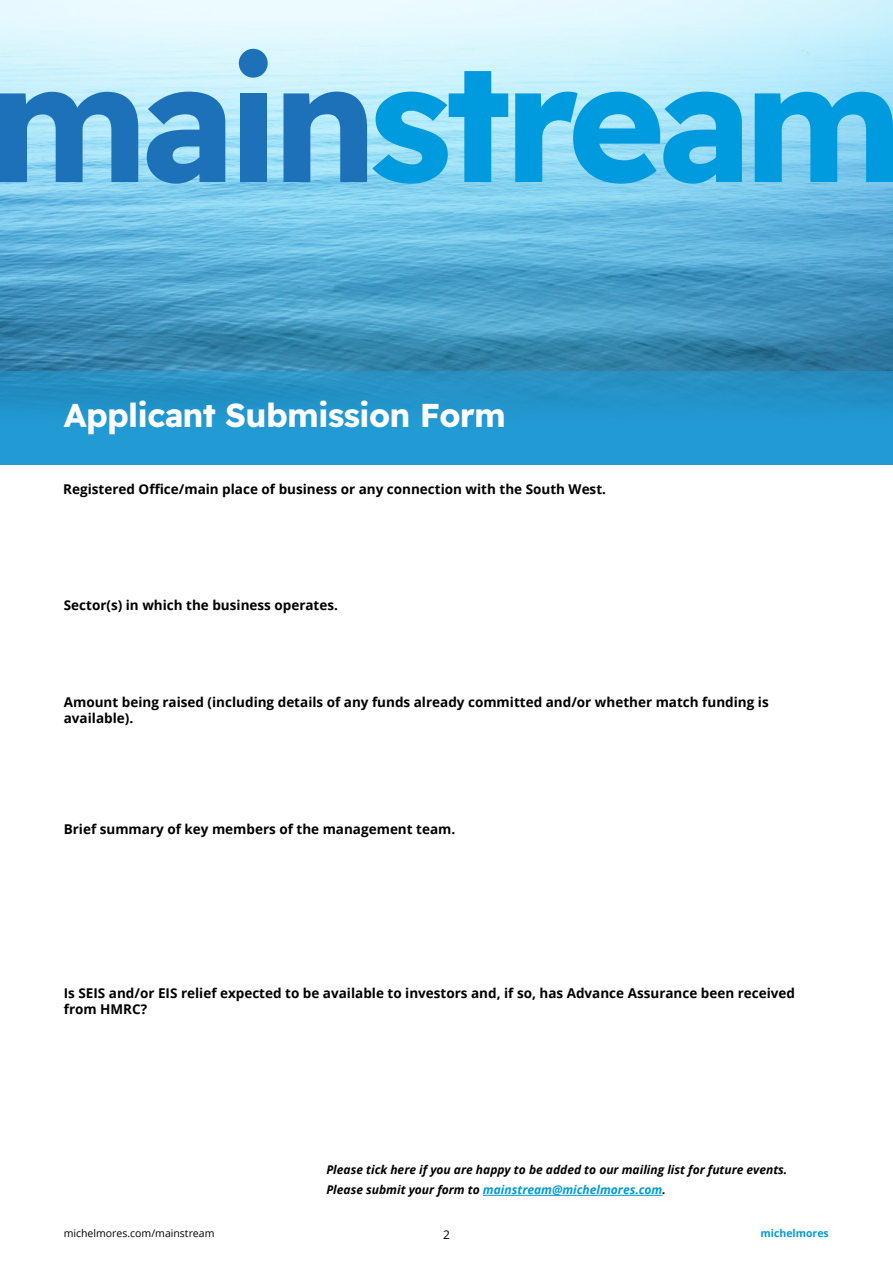
<style>
.page{position:relative;width:893px;height:1263px;background:#fff}
.page>*{position:absolute;margin:0;border:0;box-sizing:border-box;transform-origin:0 0}
.t1{font:33px "Readex Pro";letter-spacing:-.02em;color:#fff}
.t2{font:700 13.5px/16.2px "Open Sans";color:#000}
.t3{font:italic 700 12px "Open Sans";color:#000}
.t4{font:italic 700 12px "Open Sans";color:#009ad7}
.t5{font:12px "Open Sans";color:#000}
.t6{font:10.5px "Open Sans";color:#000}
.t7{font:700 10.5px "Open Sans";color:#009ad7}
.s1{color:#000}
</style>
<div class="page">
<img style="left:0;top:0;width:893px;height:371px">
<div style="left:0;top:371px;width:893px;height:94px;background:linear-gradient(to bottom,#278fc1,#209eda)"></div>
<svg style="left:515px;top:92px;width:227px;height:92px;background:#36b1e6"></svg>
<svg style="left:755px;top:92px;width:138px;height:90px;background:#30ade4"></svg>
<svg style="left:0;top:92px;width:138px;height:90px;background:#4b97cd"></svg>
<svg style="left:147px;top:92px;width:78px;height:92px;background:#4490c9"></svg>
<div style="left:240px;top:93px;width:27px;height:89px;background:#1d71b8"></div>
<svg style="left:284px;top:71px;width:224px;height:113px;background:#5ab6e2"></svg>
<div style="left:239px;top:49px;width:29px;height:29px;background:#1d71b8;border-radius:50%"></div>
<hr style="left:483px;top:1195px;width:179px;height:1px;background:#009ad7">
<h1 class="t1" style="left:64px;top:397px;width:444px">Applicant Submission Form</h1>
<p class="t2" style="left:63px;top:481px;width:544px">Registered Office/main place of business or any connection with the South West.</p>
<p class="t2" style="left:64px;top:597px;width:276px">Sector(s) in which the business operates.</p>
<p class="t2" style="left:64px;top:694px;width:706px">Amount being raised (including details of any funds already committed and/or whether match funding is available).</p>
<p class="t2" style="left:64px;top:821px;width:393px">Brief summary of key members of the management team.</p>
<p class="t2" style="left:64px;top:985px;width:733px">Is SEIS and/or EIS relief expected to be available to investors and, if so, has Advance Assurance been received from HMRC?</p>
<p class="t3" style="left:326px;top:1161px;width:462px">Please tick here if you are happy to be added to our mailing list for future events.</p>
<p class="t4" style="left:326px;top:1181px;width:341px"><span class="s1">Please submit your form to</span> mainstream@michelmores.com<span class="s1">.</span></p>
<p class="t6" style="left:64px;top:1226px;width:152px">michelmores.com/mainstream</p>
<p class="t5" style="left:443px;top:1227px;width:8px">2</p>
<p class="t7" style="left:761px;top:1226px;width:70px">michelmores</p>
</div>
